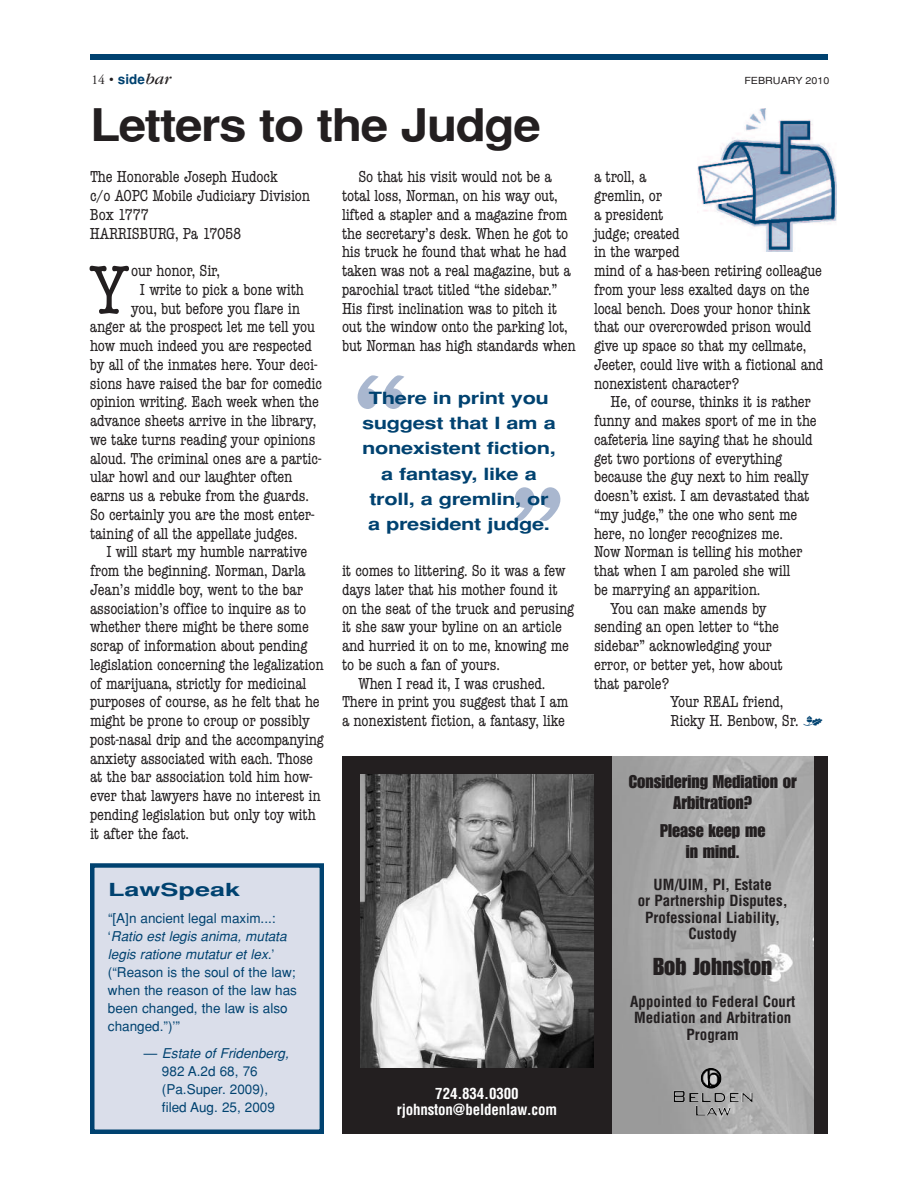
<style>
.page{position:relative;width:918px;height:1188px;background:#fff}
.page>*{position:absolute;margin:0;border:0;box-sizing:border-box;transform-origin:0 0}
.t1{font:condensed 71.1px "American Typewriter";color:#231f20}
.t2{font:700 45px "Helvetica";letter-spacing:-.03em;color:#231f20;scale:1.1 1}
.t3{font:24px "Impact";color:#231f20}
.t4{font:18px/21px "Impact";color:#231f20;text-align:center}
.t5{font:700 18px "Helvetica";color:#004270;scale:1.5 1}
.t6{font:700 16.8px/25.2px "Helvetica";letter-spacing:-.015em;color:#004270;text-align:center;scale:1.3 1}
.t7{font:condensed 16.5px/18.8px "American Typewriter";letter-spacing:-.01em;color:#231f20}
.t8{font:700 condensed 15px/16.5px "Helvetica";color:#231f20;text-align:center}
.t9{font:700 condensed 15px/16.5px "Helvetica";letter-spacing:-.01em;color:#fff;text-align:center}
.t10{font:13.5px/18px "Helvetica";color:#004270}
.t11{font:700 13.5px "Helvetica";color:#004270}
.t12{font:9.75px "Helvetica";color:#231f20;scale:1.1 1}
.s1{font-family:"Adobe Garamond";font-weight:400;color:#231f20}
.s2{font-weight:400;color:#231f20}
.s3{font-family:"Garamond";font-weight:400;font-style:italic;font-size:16.5px;color:#231f20}
.s4{font-style:italic}
.s5{font-family:"Type Embellishments One Let Plain";font-stretch:normal;font-size:15.75px;color:#004270}
</style>
<div class="page">
<div style="left:90px;top:54px;width:738px;height:6px;background:#004270"></div>
<div style="left:342px;top:756px;width:486px;height:378px;background:#231f20"></div>
<img style="left:360px;top:774px;width:234px;height:294px">
<img style="left:612px;top:756px;width:202px;height:378px">
<img style="left:674px;top:1068px;width:47px;height:33px">
<div style="left:94px;top:868px;width:226px;height:262px;background:#dadeea"></div>
<div style="left:90px;top:863px;width:234px;height:271px;border:4px solid #004270"></div>
<img style="left:698px;top:109px;width:138px;height:142px">
<svg style="left:514px;top:487px;width:46px;height:34px"></svg>
<svg style="left:358px;top:375px;width:46px;height:34px"></svg>
<p class="t11" style="left:92px;top:72px;width:81px"><span class="s1">14</span> <span class="s2">•</span> side<span class="s3">bar</span></p>
<p class="t12" style="left:744px;top:75px;width:79px">FEBRUARY 2010</p>
<h2 class="t2" style="left:90px;top:99px;width:411px">Letters to the Judge</h2>
<p class="t7" style="left:90px;top:168px;width:222px">The Honorable Joseph Hudock<br>c/o AOPC Mobile Judiciary Division<br>Box 1777<br>HARRISBURG, Pa 17058</p>
<h1 class="t1" style="left:90px;top:251px;width:40px">Y</h1>
<p class="t7" style="left:131px;top:261px;width:90px">our honor, Sir,</p>
<p class="t7" style="left:140px;top:280px;width:166px">I write to pick a bone with</p>
<p class="t7" style="left:131px;top:299px;width:170px">you, but before you flare in</p>
<p class="t7" style="left:90px;top:318px;width:227px">anger at the prospect let me tell you</p>
<p class="t7" style="left:90px;top:336px;width:224px">how much indeed you are respected</p>
<p class="t7" style="left:90px;top:355px;width:229px">by all of the inmates here. Your deci-</p>
<p class="t7" style="left:90px;top:374px;width:234px">sions have raised the bar for comedic</p>
<p class="t7" style="left:90px;top:393px;width:231px">opinion writing. Each week when the</p>
<p class="t7" style="left:90px;top:411px;width:228px">advance sheets arrive in the library,</p>
<p class="t7" style="left:90px;top:430px;width:227px">we take turns reading your opinions</p>
<p class="t7" style="left:90px;top:449px;width:233px">aloud. The criminal ones are a partic-</p>
<p class="t7" style="left:90px;top:468px;width:204px">ular howl and our laughter often</p>
<p class="t7" style="left:90px;top:486px;width:220px">earns us a rebuke from the guards.</p>
<p class="t7" style="left:90px;top:505px;width:226px">So certainly you are the most enter-</p>
<p class="t7" style="left:90px;top:524px;width:209px">taining of all the appellate judges.</p>
<p class="t7" style="left:107px;top:543px;width:202px">I will start my humble narrative</p>
<p class="t7" style="left:90px;top:561px;width:217px">from the beginning. Norman, Darla</p>
<p class="t7" style="left:90px;top:580px;width:215px">Jean’s middle boy, went to the bar</p>
<p class="t7" style="left:90px;top:599px;width:218px">association’s office to inquire as to</p>
<p class="t7" style="left:90px;top:618px;width:220px">whether there might be there some</p>
<p class="t7" style="left:90px;top:636px;width:219px">scrap of information about pending</p>
<p class="t7" style="left:90px;top:655px;width:235px">legislation concerning the legalization</p>
<p class="t7" style="left:90px;top:674px;width:218px">of marijuana, strictly for medicinal</p>
<p class="t7" style="left:90px;top:693px;width:231px">purposes of course, as he felt that he</p>
<p class="t7" style="left:90px;top:711px;width:221px">might be prone to croup or possibly</p>
<p class="t7" style="left:90px;top:730px;width:235px">post-nasal drip and the accompanying</p>
<p class="t7" style="left:90px;top:749px;width:225px">anxiety associated with each. Those</p>
<p class="t7" style="left:90px;top:768px;width:224px">at the bar association told him how-</p>
<p class="t7" style="left:90px;top:786px;width:232px">ever that lawyers have no interest in</p>
<p class="t7" style="left:90px;top:805px;width:227px">pending legislation but only toy with</p>
<p class="t7" style="left:90px;top:824px;width:101px">it after the fact.</p>
<p class="t5" style="left:108px;top:879px;width:90px">LawSpeak</p>
<p class="t10" style="left:108px;top:909px;width:191px">“[A]n ancient legal maxim...: ‘<span class="s4">Ratio est legis anima, mutata legis ratione mutatur et lex.</span>’ (“Reason is the soul of the law; when the reason of the law has been changed, the law is also changed.”)’”</p>
<p class="t10" style="left:162px;top:1044px;width:128px;text-indent:-18px">— <span class="s4">Estate of Fridenberg,<br></span>982 A.2d 68, 76 (Pa.Super. 2009), filed Aug. 25, 2009</p>
<p class="t7" style="left:342px;top:168px;width:235px;text-indent:16px">So that his visit would not be a total loss, Norman, on his way out, lifted a stapler and a magazine from the secretary’s desk. When he got to his truck he found that what he had taken was not a real magazine, but a parochial tract titled “the sidebar.” His first inclination was to pitch it out the window onto the parking lot, but Norman has high standards when</p>
<p class="t6" style="left:362px;top:386px;width:151px">There in print you suggest that I am a nonexistent fiction, a fantasy, like a troll, a gremlin, or a president judge.</p>
<p class="t7" style="left:342px;top:561px;width:225px">it comes to littering. So it was a few</p>
<p class="t7" style="left:342px;top:580px;width:217px">days later that his mother found it</p>
<p class="t7" style="left:342px;top:599px;width:234px">on the seat of the truck and perusing</p>
<p class="t7" style="left:342px;top:618px;width:221px">it she saw your byline on an article</p>
<p class="t7" style="left:342px;top:636px;width:229px">and hurried it on to me, knowing me</p>
<p class="t7" style="left:342px;top:655px;width:159px">to be such a fan of yours.</p>
<p class="t7" style="left:359px;top:674px;width:188px">When I read it, I was crushed.</p>
<p class="t7" style="left:342px;top:693px;width:228px">There in print you suggest that I am</p>
<p class="t7" style="left:342px;top:711px;width:225px">a nonexistent fiction, a fantasy, like</p>
<p class="t9" style="left:397px;top:1085px;width:162px">724.834.0300 rjohnston@beldenlaw.com</p>
<p class="t7" style="left:594px;top:168px;width:231px">a troll, a<br>gremlin, or<br>a president<br>judge; created<br>in the warped<br>mind of a has-been retiring colleague from your less exalted days on the local bench. Does your honor think that our overcrowded prison would give up space so that my cellmate,<br>Jeeter, could live with a fictional and nonexistent character?</p>
<p class="t7" style="left:611px;top:393px;width:202px">He, of course, thinks it is rather</p>
<p class="t7" style="left:594px;top:411px;width:224px">funny and makes sport of me in the</p>
<p class="t7" style="left:594px;top:430px;width:220px">cafeteria line saying that he should</p>
<p class="t7" style="left:594px;top:449px;width:190px">get two portions of everything</p>
<p class="t7" style="left:594px;top:468px;width:216px">because the guy next to him really</p>
<p class="t7" style="left:594px;top:486px;width:217px">doesn’t exist. I am devastated that</p>
<p class="t7" style="left:594px;top:505px;width:205px">“my judge,” the one who sent me</p>
<p class="t7" style="left:594px;top:524px;width:190px">here, no longer recognizes me.</p>
<p class="t7" style="left:594px;top:543px;width:210px">Now Norman is telling his mother</p>
<p class="t7" style="left:594px;top:561px;width:198px">that when I am paroled she will</p>
<p class="t7" style="left:594px;top:580px;width:168px">be marrying an apparition.</p>
<p class="t7" style="left:611px;top:599px;width:158px">You can make amends by</p>
<p class="t7" style="left:594px;top:618px;width:187px">sending an open letter to “the</p>
<p class="t7" style="left:594px;top:636px;width:179px">sidebar” acknowledging your</p>
<p class="t7" style="left:594px;top:655px;width:190px">error, or better yet, how about</p>
<p class="t7" style="left:594px;top:674px;width:77px">that parole?</p>
<p class="t7" style="left:671px;top:693px;width:114px">Your REAL friend,</p>
<p class="t7" style="left:671px;top:711px;width:154px">Ricky H. Benbow, Sr. <span class="s5">-</span></p>
<p class="t4" style="left:629px;top:772px;width:170px">Considering Mediation or<br>Arbitration?</p>
<p class="t4" style="left:660px;top:821px;width:107px">Please keep me in mind.</p>
<p class="t8" style="left:638px;top:876px;width:151px">UM/UIM, PI, Estate<br>or Partnership Disputes,<br>Professional Liability,<br>Custody</p>
<h3 class="t3" style="left:653px;top:958px;width:121px">Bob Johnston</h3>
<p class="t8" style="left:630px;top:993px;width:166px">Appointed to Federal Court<br>Mediation and Arbitration<br>Program</p>
</div>
